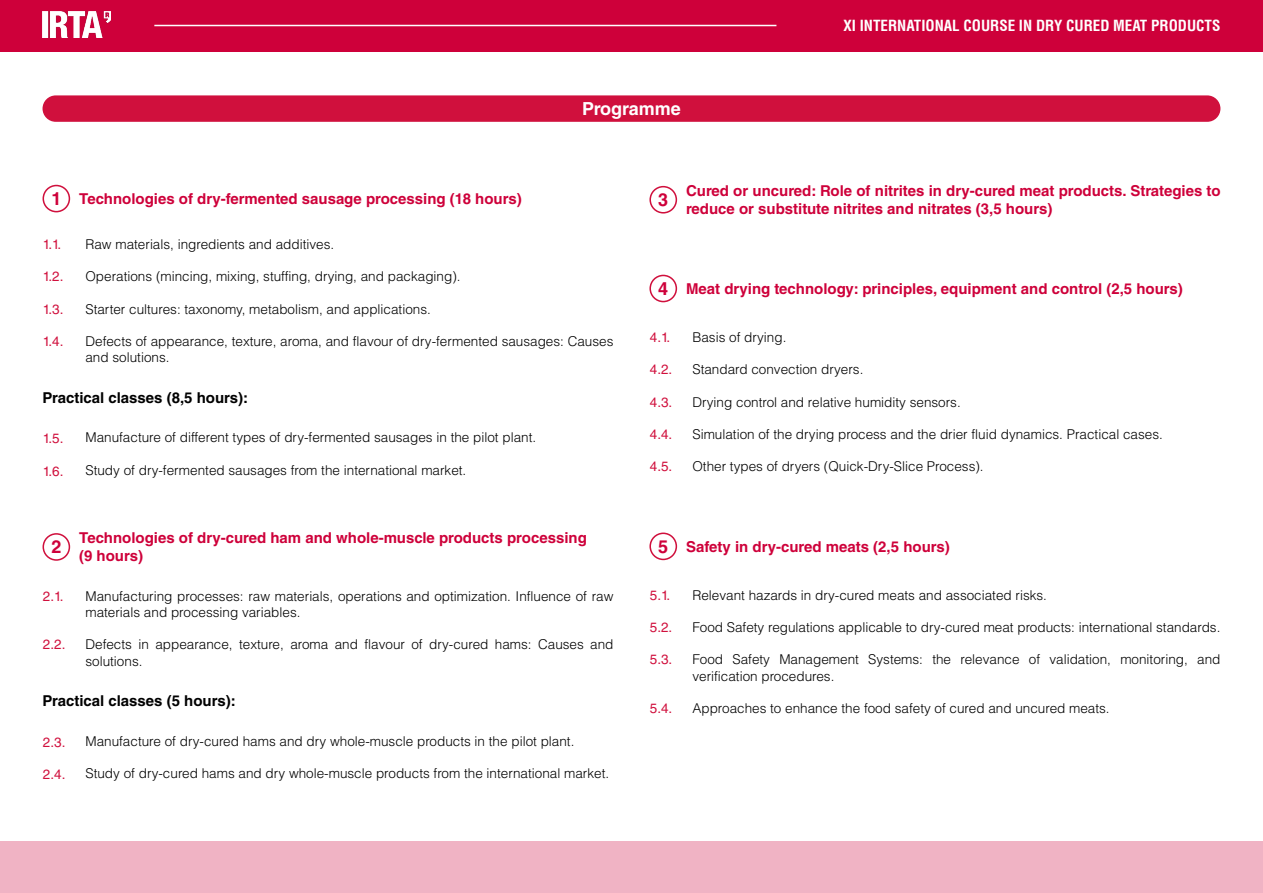
<style>
.page{position:relative;width:1263px;height:893px;background:#fff}
.page>*{position:absolute;margin:0;border:0;box-sizing:border-box;transform-origin:0 0}
.t1{font:700 18px "Helvetica LT Std";color:#fff}
.t2{font:700 18px "Helvetica LT Std";color:#ce003a}
.t3{font:700 15px/18px "Helvetica LT Std";color:#ce003a}
.t4{font:700 15px "Helvetica LT Std";color:#000}
.t5{font:700 condensed 15px "Helvetica";color:#fff}
.t6{font:300 13.5px/16.2px "Helvetica LT Std";color:#000}
.t7{font:13.5px "Helvetica LT Std";color:#d0103d}
.s1{font-size:18px}
</style>
<div class="page">
<div style="left:0;top:842px;width:1263px;height:51px;background:#f0b3c4"></div>
<div style="left:0;top:0;width:1263px;height:51px;background:#ce003a"></div>
<hr style="left:154px;top:25px;width:622px;height:1px;background:#fff">
<img style="left:43px;top:12px;width:68px;height:26px">
<div style="left:43px;top:95px;width:1177px;height:27px;background:#d0103d;border-radius:13px"></div>
<div style="left:649px;top:186px;width:28px;height:28px;border:2px solid #d0103d;border-radius:50%"></div>
<div style="left:43px;top:185px;width:27px;height:27px;border:2px solid #d0103d;border-radius:50%"></div>
<div style="left:43px;top:533px;width:27px;height:28px;border:2px solid #d0103d;border-radius:50%"></div>
<div style="left:649px;top:275px;width:28px;height:27px;border:2px solid #d0103d;border-radius:50%"></div>
<div style="left:649px;top:533px;width:28px;height:27px;border:2px solid #d0103d;border-radius:50%"></div>
<h1 class="t1" style="left:582px;top:98px;width:100px">Programme</h1>
<p class="t5" style="left:843px;top:16px;width:378px">XI INTERNATIONAL COURSE IN DRY CURED MEAT PRODUCTS</p>
<p class="t3" style="left:686px;top:181px;width:536px">Cured or uncured: Role of nitrites in dry-cured meat products. Strategies to reduce or substitute nitrites and nitrates (3,5 hours)</p>
<p class="t3" style="left:51px;top:189px;width:472px"><span class="s1">1</span> Technologies of dry-fermented sausage processing (18 hours)</p>
<h1 class="t2" style="left:658px;top:189px;width:12px">3</h1>
<p class="t6" style="left:85px;top:236px;width:250px">Raw materials, ingredients and additives.</p>
<p class="t6" style="left:85px;top:268px;width:377px">Operations (mincing, mixing, stuffing, drying, and packaging).</p>
<p class="t6" style="left:85px;top:301px;width:347px">Starter cultures: taxonomy, metabolism, and applications.</p>
<p class="t6" style="left:85px;top:333px;width:529px">Defects of appearance, texture, aroma, and flavour of dry-fermented sausages: Causes and solutions.</p>
<p class="t7" style="left:43px;top:236px;width:20px">1.1.</p>
<p class="t7" style="left:43px;top:269px;width:22px">1.2.</p>
<p class="t7" style="left:43px;top:301px;width:22px">1.3.</p>
<p class="t7" style="left:43px;top:334px;width:22px">1.4.</p>
<p class="t3" style="left:658px;top:279px;width:526px"><span class="s1">4</span> Meat drying technology: principles, equipment and control (2,5 hours)</p>
<p class="t6" style="left:692px;top:329px;width:96px">Basis of drying.</p>
<p class="t6" style="left:692px;top:361px;width:173px">Standard convection dryers.</p>
<p class="t6" style="left:692px;top:394px;width:270px">Drying control and relative humidity sensors.</p>
<p class="t6" style="left:692px;top:426px;width:472px">Simulation of the drying process and the drier fluid dynamics. Practical cases.</p>
<p class="t6" style="left:692px;top:458px;width:293px">Other types of dryers (Quick-Dry-Slice Process).</p>
<p class="t7" style="left:650px;top:329px;width:22px">4.1.</p>
<p class="t7" style="left:650px;top:362px;width:24px">4.2.</p>
<p class="t7" style="left:650px;top:394px;width:24px">4.3.</p>
<p class="t7" style="left:650px;top:426px;width:24px">4.4.</p>
<p class="t7" style="left:650px;top:459px;width:24px">4.5.</p>
<p class="t4" style="left:43px;top:388px;width:207px">Practical classes (8,5 hours):</p>
<p class="t6" style="left:85px;top:429px;width:452px">Manufacture of different types of dry-fermented sausages in the pilot plant.</p>
<p class="t6" style="left:85px;top:462px;width:382px">Study of dry-fermented sausages from the international market.</p>
<p class="t7" style="left:43px;top:431px;width:22px">1.5.</p>
<p class="t7" style="left:43px;top:463px;width:22px">1.6.</p>
<h1 class="t2" style="left:51px;top:536px;width:12px">2</h1>
<p class="t7" style="left:43px;top:588px;width:22px">2.1.</p>
<p class="t7" style="left:43px;top:637px;width:24px">2.2.</p>
<p class="t3" style="left:79px;top:529px;width:509px">Technologies of dry-cured ham and whole-muscle products processing (9 hours)</p>
<p class="t6" style="left:85px;top:588px;width:529px">Manufacturing processes: raw materials, operations and optimization. Influence of raw materials and processing variables.</p>
<p class="t6" style="left:85px;top:636px;width:530px">Defects in appearance, texture, aroma and flavour of dry-cured hams: Causes and solutions.</p>
<p class="t4" style="left:43px;top:692px;width:195px">Practical classes (5 hours):</p>
<p class="t6" style="left:85px;top:732px;width:490px">Manufacture of dry-cured hams and dry whole-muscle products in the pilot plant.</p>
<p class="t6" style="left:85px;top:765px;width:525px">Study of dry-cured hams and dry whole-muscle products from the international market.</p>
<p class="t7" style="left:43px;top:734px;width:24px">2.3.</p>
<p class="t7" style="left:43px;top:766px;width:24px">2.4.</p>
<p class="t3" style="left:658px;top:537px;width:293px"><span class="s1">5</span> Safety in dry-cured meats (2,5 hours)</p>
<p class="t6" style="left:692px;top:587px;width:356px">Relevant hazards in dry-cured meats and associated risks.</p>
<p class="t6" style="left:692px;top:619px;width:529px">Food Safety regulations applicable to dry-cured meat products: international standards.</p>
<p class="t6" style="left:692px;top:651px;width:529px">Food Safety Management Systems: the relevance of validation, monitoring, and verification procedures.</p>
<p class="t6" style="left:692px;top:700px;width:419px">Approaches to enhance the food safety of cured and uncured meats.</p>
<p class="t7" style="left:650px;top:587px;width:22px">5.1.</p>
<p class="t7" style="left:650px;top:619px;width:24px">5.2.</p>
<p class="t7" style="left:650px;top:652px;width:24px">5.3.</p>
<p class="t7" style="left:650px;top:700px;width:24px">5.4.</p>
</div>
